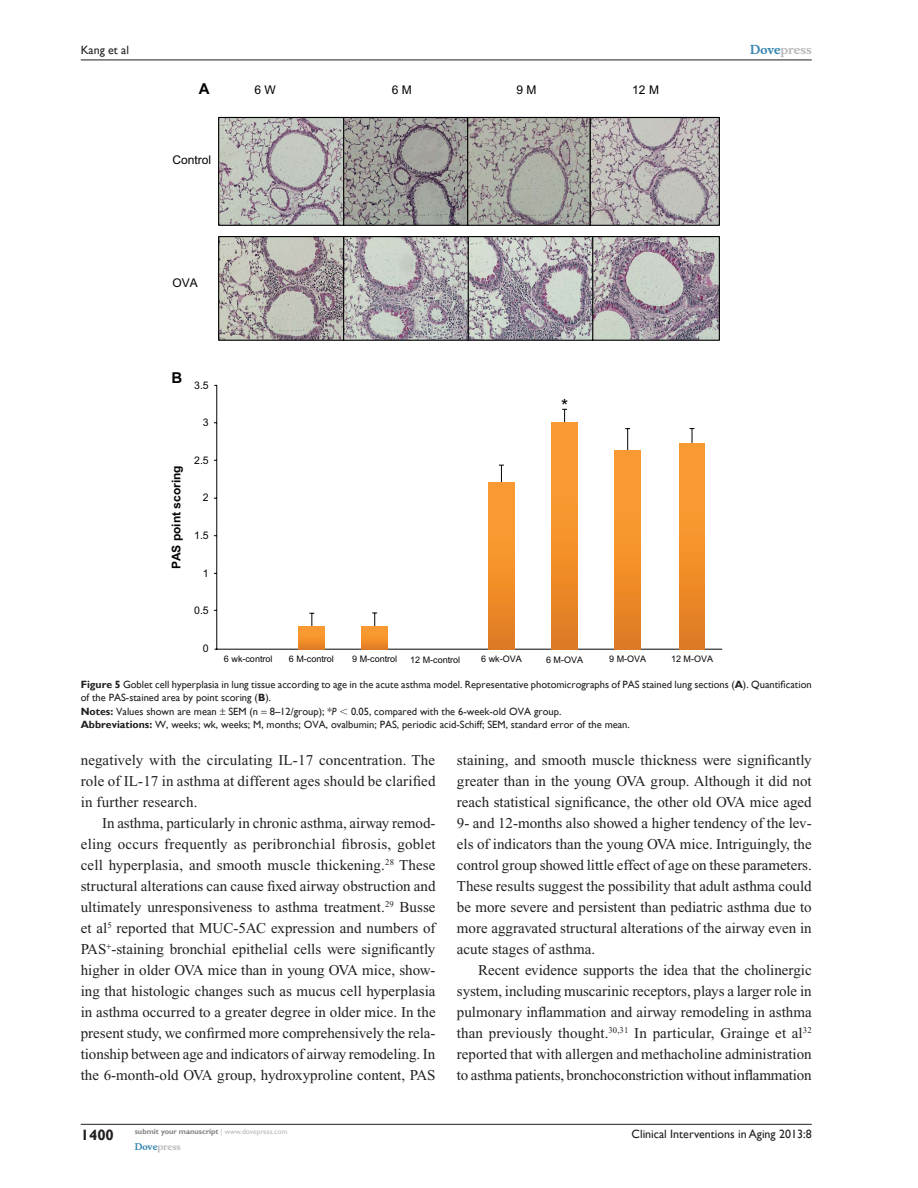
<style>
.page{position:relative;width:918px;height:1188px;background:#fff}
.page>*{position:absolute;margin:0;border:0;box-sizing:border-box;transform-origin:0 0}
.t1{font:18px "Arial";color:#040503}
.Tx{font:15px/21px "Times New Roman";color:#231f20;text-align:justify}
.t2{font:700 15px "Gill Sans";color:#231f20}
.t3{font:700 15px "Arial";color:#000}
.t4{font:700 15px "Arial";color:#040503}
.t5{font:12px "Gill Sans";color:#231f20}
.t6{font:12px "Arial";color:#000}
.t7{font:700 12px "Arial";color:#040503}
.t8{font:700 12px "Musee";color:#b8b9bc}
.FigSNRI{font:10.5px "Gill Sans";color:#231f20}
.FC{font:10.5px/13.5px "Gill Sans";color:#231f20}
.t9{font:10.5px "Arial";color:#040503}
.t10{font:9px "Arial";color:#040503}
.t11{font:700 9px "Musee";color:#b8b9bc}
.t12{font:700 7.5px "Gill Sans";color:#808285}
.s1{color:#3485ae}
.s2{font-weight:700}
.s3{font-style:italic}
.s4{font-family:"Mathematical Pi One"}
.s5{font-weight:400;color:#b8b9bc}
</style>
<div class="page">
<hr style="left:81px;top:1124px;width:731px;height:1px;background:#231f20">
<hr style="left:81px;top:60px;width:731px;height:1px;background:#231f20">
<img style="left:220px;top:119px;width:498px;height:105px">
<div style="left:343px;top:117px;width:126px;height:109px;border:1px solid #000"></div>
<div style="left:589px;top:117px;width:131px;height:109px;border:1px solid #000"></div>
<div style="left:218px;top:117px;width:126px;height:109px;border:1px solid #000"></div>
<img style="left:220px;top:238px;width:498px;height:101px">
<div style="left:592px;top:236px;width:128px;height:105px;border:1px solid #000"></div>
<div style="left:467px;top:236px;width:126px;height:105px;border:1px solid #000"></div>
<div style="left:343px;top:236px;width:126px;height:105px;border:1px solid #000"></div>
<div style="left:218px;top:236px;width:126px;height:105px;border:1px solid #000"></div>
<div style="left:467px;top:117px;width:124px;height:109px;border:1px solid #000"></div>
<svg style="left:213px;top:385px;width:509px;height:265px"></svg>
<div style="left:679px;top:443px;width:26px;height:206px;background:linear-gradient(to bottom,#ffa134,#e47f23)"></div>
<svg style="left:625px;top:428px;width:5px;height:23px"></svg>
<div style="left:615px;top:451px;width:26px;height:198px;background:linear-gradient(to bottom,#ffa133,#e47f23)"></div>
<svg style="left:562px;top:409px;width:5px;height:13px"></svg>
<div style="left:552px;top:422px;width:25px;height:227px;background:linear-gradient(to bottom,#ffa034,#e47f23)"></div>
<svg style="left:499px;top:465px;width:5px;height:18px"></svg>
<div style="left:489px;top:483px;width:25px;height:166px;background:linear-gradient(to bottom,#ffa134,#e47f23)"></div>
<svg style="left:372px;top:613px;width:5px;height:13px"></svg>
<svg style="left:362px;top:626px;width:26px;height:23px"></svg>
<svg style="left:309px;top:613px;width:5px;height:14px"></svg>
<div style="left:299px;top:627px;width:25px;height:22px;background:linear-gradient(to bottom,#ffa134,#e78224)"></div>
<p class="t5" style="left:81px;top:43px;width:50px">Kang et al</p>
<p class="t3" style="left:199px;top:80px;width:12px">A</p>
<p class="t6" style="left:254px;top:82px;width:23px">6 W</p>
<p class="t6" style="left:392px;top:82px;width:21px">6 M</p>
<p class="t6" style="left:516px;top:82px;width:22px">9 M</p>
<p class="t6" style="left:632px;top:82px;width:28px">12 M</p>
<p class="t6" style="left:173px;top:152px;width:40px">Control</p>
<p class="t8" style="left:750px;top:43px;width:63px"><span class="s1">Dove</span>press</p>
<p class="t6" style="left:173px;top:276px;width:27px">OVA</p>
<p class="t4" style="left:172px;top:369px;width:12px">B</p>
<p class="t7" style="left:169px;top:569px;width:106px;rotate:-90deg">PAS point scoring</p>
<p class="t9" style="left:194px;top:379px;width:16px">3.5</p>
<p class="t9" style="left:203px;top:416px;width:7px">3</p>
<p class="t9" style="left:194px;top:454px;width:16px">2.5</p>
<p class="t9" style="left:203px;top:492px;width:7px">2</p>
<p class="t9" style="left:194px;top:529px;width:16px">1.5</p>
<p class="t9" style="left:203px;top:567px;width:7px">1</p>
<p class="t9" style="left:194px;top:604px;width:16px">0.5</p>
<p class="t9" style="left:203px;top:643px;width:7px">0</p>
<p class="t1" style="left:561px;top:395px;width:9px">*</p>
<p class="t10" style="left:224px;top:654px;width:50px">6 wk-control</p>
<p class="t10" style="left:289px;top:654px;width:47px">6 M-control</p>
<p class="t10" style="left:352px;top:654px;width:47px">9 M-control</p>
<p class="t10" style="left:410px;top:655px;width:52px">12 M-control</p>
<p class="t10" style="left:481px;top:654px;width:42px">6 wk-OVA</p>
<p class="t10" style="left:546px;top:654px;width:39px">6 M-OVA</p>
<p class="t10" style="left:609px;top:654px;width:39px">9 M-OVA</p>
<p class="t10" style="left:671px;top:654px;width:44px">12 M-OVA</p>
<p class="FC" style="left:81px;top:678px;width:732px"><span class="s2">Figure 5</span> Goblet cell hyperplasia in lung tissue according to age in the acute asthma model. Representative photomicrographs of PAS stained lung sections (<span class="s2">A</span>). Quantification of the PAS-stained area by point scoring (<span class="s2">B</span>).</p>
<p class="FigSNRI" style="left:81px;top:705px;width:482px"><span class="s2">Notes:</span> Values shown are mean SEM (n 8–12/group); *<span class="s3">P</span> <span class="s4">,</span> 0.05, compared with the 6-week-old OVA group.</p>
<p class="FigSNRI" style="left:81px;top:718px;width:551px"><span class="s2">Abbreviations:</span> W, weeks; wk, weeks; M, months; OVA, ovalbumin; PAS, periodic acid-Schiff; SEM, standard error of the mean.</p>
<p class="Tx" style="left:81px;top:749px;width:356px">negatively with the circulating IL-17 concentration. The role of IL-17 in asthma at different ages should be clarified in further research.</p>
<p class="Tx" style="left:81px;top:812px;width:356px;text-indent:21px">In asthma, particularly in chronic asthma, airway remod&shy;eling occurs frequently as peribronchial fibrosis, goblet cell hyperplasia, and smooth muscle thickening.<sup>28</sup> These structural alterations can cause fixed airway obstruction and ultimately unresponsiveness to asthma treatment.<sup>29</sup> Busse et al<sup>5</sup> reported that MUC-5AC expression and numbers of PAS -staining bronchial epithelial cells were significantly higher in older OVA mice than in young OVA mice, show&shy;ing that histologic changes such as mucus cell hyperplasia in asthma occurred to a greater degree in older mice. In the present study, we confirmed more comprehensively the rela&shy;tionship between age and indicators of airway remodeling. In the 6-month-old OVA group, hydroxyproline content, PAS</p>
<p class="Tx" style="left:457px;top:749px;width:356px">staining, and smooth muscle thickness were significantly greater than in the young OVA group. Although it did not reach statistical significance, the other old OVA mice aged 9- and 12-months also showed a higher tendency of the lev&shy;els of indicators than the young OVA mice. Intriguingly, the control group showed little effect of age on these parameters.<br>These results suggest the possibility that adult asthma could be more severe and persistent than pediatric asthma due to more aggravated structural alterations of the airway even in acute stages of asthma.</p>
<p class="Tx" style="left:457px;top:959px;width:356px;text-indent:21px">Recent evidence supports the idea that the cholinergic system, including muscarinic receptors, plays a larger role in pulmonary inflammation and airway remodeling in asthma than previously thought.<sup>30,31</sup> In particular, Grainge et al<sup>32 </sup>reported that with allergen and methacholine administration to asthma patients, bronchoconstriction without inflammation</p>
<p class="t2" style="left:81px;top:1126px;width:35px">1400</p>
<p class="t12" style="left:135px;top:1127px;width:154px">submit your manuscript <span class="s5">| www.dovepress.com</span></p>
<p class="t11" style="left:135px;top:1141px;width:48px"><span class="s1">Dove</span>press</p>
<p class="t5" style="left:632px;top:1127px;width:182px">Clinical Interventions in Aging 2013:8</p>
</div>
